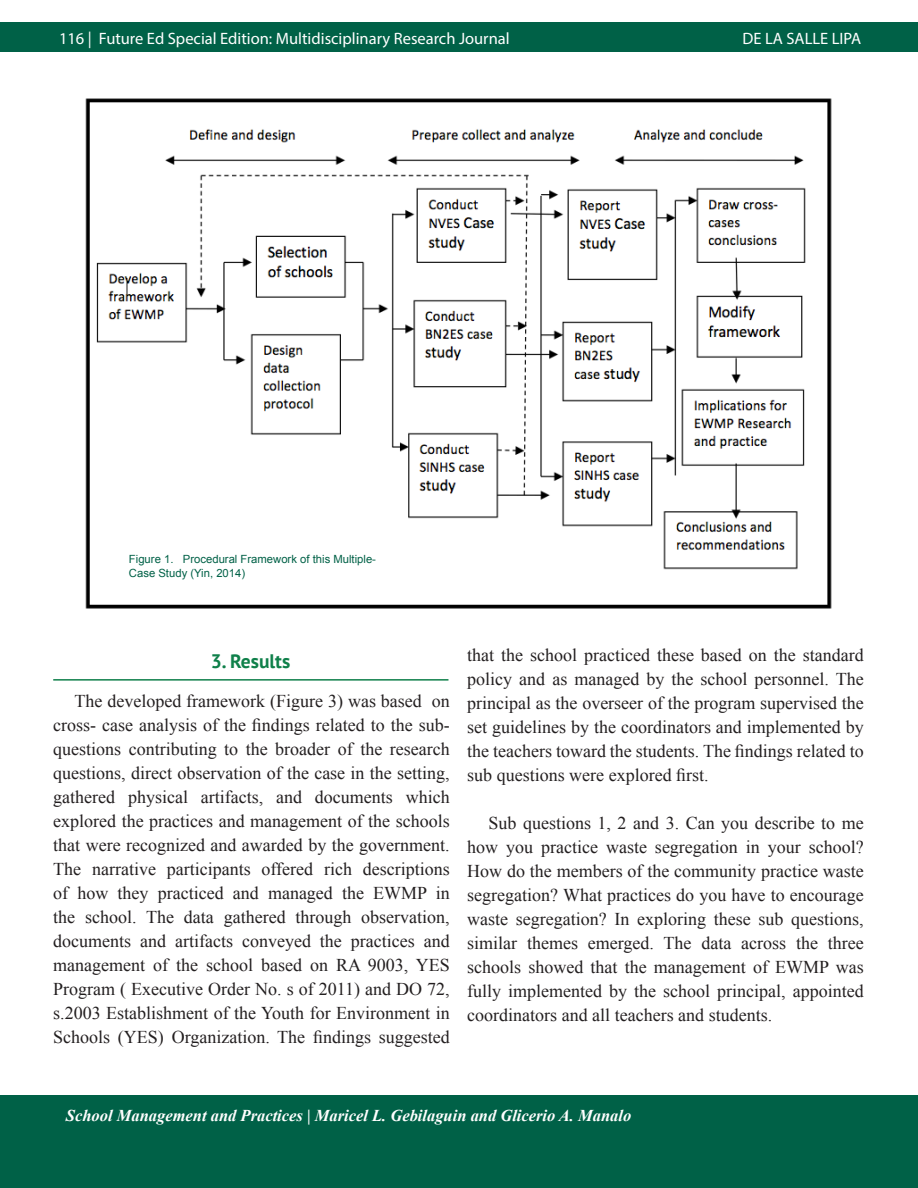
<style>
.page{position:relative;width:918px;height:1188px;background:#fff}
.page>*{position:absolute;margin:0;border:0;box-sizing:border-box;transform-origin:0 0}
.t1{font:700 19.5px "PT Sans";color:#0f804a}
.t2{font:18px/24px "Times New Roman";color:#231f20;text-align:justify}
.t3{font:16.5px "Myriad Pro";color:#fff}
.t4{font:italic 700 16.5px "Times New Roman";color:#fff}
.t5{font:11.25px/13.8px "Arial";color:#006147}
</style>
<div class="page">
<div style="left:0;top:22px;width:918px;height:30px;background:#006147"></div>
<div style="left:0;top:1095px;width:918px;height:93px;background:#006147"></div>
<img style="left:85px;top:98px;width:747px;height:511px">
<hr style="left:53px;top:679px;width:395px;height:2px;background:#0f804a">
<p class="t3" style="left:59px;top:28px;width:452px">116 | Future Ed Special Edition: Multidisciplinary Research Journal</p>
<p class="t3" style="left:742px;top:28px;width:120px">DE LA SALLE LIPA</p>
<p class="t5" style="left:129px;top:552px;width:249px">Figure 1. Procedural Framework of this Multiple-<br>Case Study (Yin, 2014)</p>
<p class="t1" style="left:211px;top:648px;width:81px">3. Results</p>
<p class="t2" style="left:53px;top:689px;width:398px;text-indent:21px">The developed framework (Figure 3) was based on cross- case analysis of the findings related to the sub&shy;questions contributing to the broader of the research questions, direct observation of the case in the setting, gathered physical artifacts, and documents which explored the practices and management of the schools that were recognized and awarded by the government.<br>The narrative participants offered rich descriptions of how they practiced and managed the EWMP in the school. The data gathered through observation, documents and artifacts conveyed the practices and management of the school based on RA 9003, YES Program ( Executive Order No. s of 2011) and DO 72, s.2003 Establishment of the Youth for Environment in Schools (YES) Organization. The findings suggested</p>
<p class="t2" style="left:467px;top:642px;width:398px">that the school practiced these based on the standard policy and as managed by the school personnel. The principal as the overseer of the program supervised the set guidelines by the coordinators and implemented by the teachers toward the students. The findings related to sub questions were explored first.</p>
<p class="t2" style="left:467px;top:810px;width:398px;text-indent:21px">Sub questions 1, 2 and 3. Can you describe to me how you practice waste segregation in your school?<br>How do the members of the community practice waste segregation? What practices do you have to encourage waste segregation? In exploring these sub questions, similar themes emerged. The data across the three schools showed that the management of EWMP was fully implemented by the school principal, appointed coordinators and all teachers and students.</p>
<p class="t4" style="left:66px;top:1104px;width:567px">School Management and Practices | Maricel L. Gebilaguin and Glicerio A. Manalo</p>
</div>
